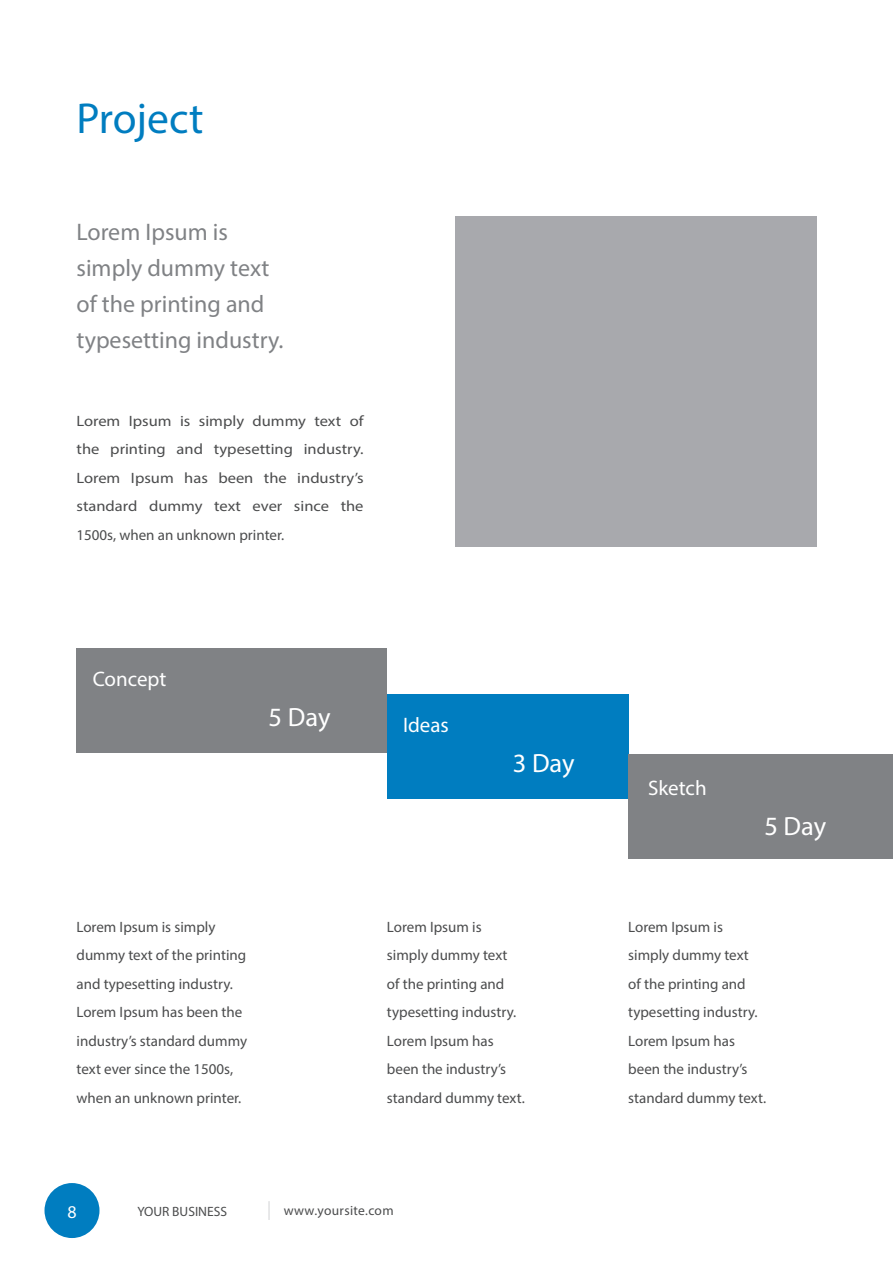
<style>
.page{position:relative;width:893px;height:1263px;background:#fff}
.page>*{position:absolute;margin:0;border:0;box-sizing:border-box;transform-origin:0 0}
.t1{font:43.5px "Myriad Pro";color:#007dc0}
.t2{font:26.4px "Myriad Pro";letter-spacing:-.005em;color:#fff}
.t3{font:24px/36px "Myriad Pro";color:#808285}
.t4{font:21px "Myriad Pro";color:#fff}
.t5{font:18px "Myriad Pro";color:#fff}
.t6{font:15px/28.5px "Myriad Pro";color:#4b4c4d}
.t7{font:15px/28.5px "Myriad Pro";color:#4b4c4d;text-align:justify;scale:1.1 1}
.t8{font:13.5px "Myriad Pro";letter-spacing:.015em;color:#4b4c4d}
</style>
<div class="page">
<div style="left:45px;top:1183px;width:54px;height:55px;background:#007dc0;border-radius:50%"></div>
<svg style="left:269px;top:1201px;width:1px;height:19px"></svg>
<div style="left:455px;top:216px;width:361px;height:331px;background:#a8a9ad"></div>
<div style="left:77px;top:648px;width:310px;height:105px;background:#808285"></div>
<div style="left:387px;top:694px;width:241px;height:105px;background:#007dc0"></div>
<div style="left:628px;top:755px;width:265px;height:104px;background:#808285"></div>
<p class="t1" style="left:77px;top:91px;width:128px">Project</p>
<p class="t3" style="left:77px;top:213px;width:208px">Lorem Ipsum is simply dummy text of the printing and typesetting industry.</p>
<p class="t7" style="left:77px;top:406px;width:262px">Lorem Ipsum is simply dummy text of the printing and typesetting industry.<br>Lorem Ipsum has been the industry’s standard dummy text ever since the 1500s, when an unknown printer.</p>
<p class="t4" style="left:93px;top:666px;width:75px">Concept</p>
<p class="t2" style="left:269px;top:701px;width:63px">5 Day</p>
<p class="t4" style="left:403px;top:712px;width:47px">Ideas</p>
<p class="t2" style="left:513px;top:747px;width:63px">3 Day</p>
<p class="t4" style="left:648px;top:775px;width:60px">Sketch</p>
<p class="t2" style="left:764px;top:810px;width:63px">5 Day</p>
<p class="t6" style="left:77px;top:912px;width:172px">Lorem Ipsum is simply dummy text of the printing and typesetting industry.<br>Lorem Ipsum has been the industry’s standard dummy text ever since the 1500s, when an unknown printer.</p>
<p class="t6" style="left:387px;top:912px;width:139px">Lorem Ipsum is simply dummy text<br>of the printing and typesetting industry.<br>Lorem Ipsum has been the industry’s standard dummy text.</p>
<p class="t6" style="left:628px;top:912px;width:139px">Lorem Ipsum is simply dummy text<br>of the printing and typesetting industry.<br>Lorem Ipsum has been the industry’s standard dummy text.</p>
<p class="t5" style="left:67px;top:1201px;width:11px">8</p>
<p class="t8" style="left:137px;top:1203px;width:91px">YOUR BUSINESS</p>
<p class="t8" style="left:284px;top:1202px;width:111px">www.yoursite.com</p>
</div>
